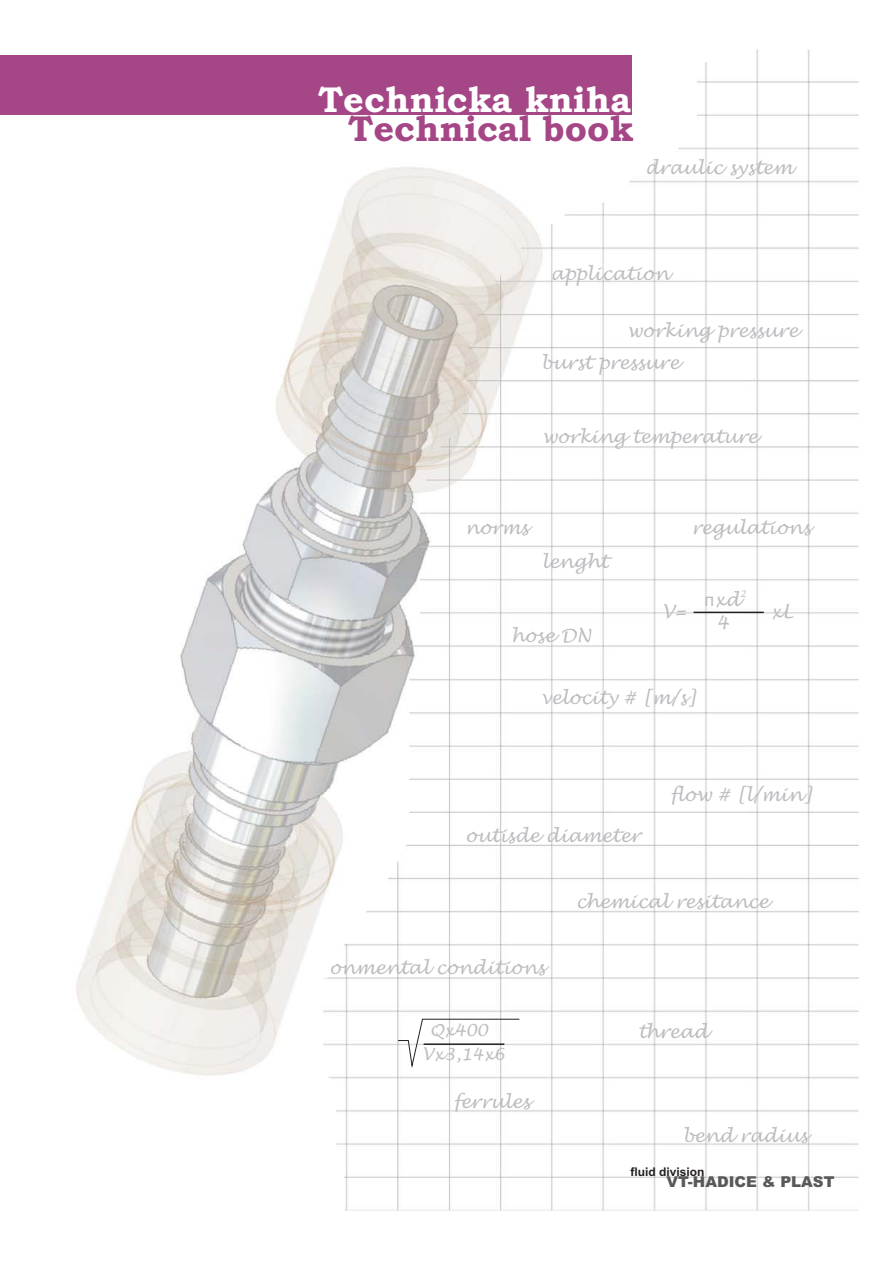
<style>
.page{position:relative;width:893px;height:1263px;background:#fff}
.page>*{position:absolute;margin:0;border:0;box-sizing:border-box;transform-origin:0 0}
.t1{font:36px "Bookman Old Style";color:#fff}
.t2{font:36px "Bookman Old Style";color:#a54686}
.t3{font:italic 18px/32.4px "Lucida Handwriting";color:#bbbdc0}
.t4{font:italic 16.5px/24.9px "Lucida Handwriting";color:#bbbdc0}
.t5{font:900 15px "Arial";color:#58595b}
.t6{font:700 12px "Arial";color:#231f20}
.t7{font:italic 9px "Lucida Handwriting";color:#bbbdc0}
.s1{font-family:"Arial";font-style:normal}
</style>
<div class="page">
<img style="left:76px;top:264px;width:247px;height:812px">
<img style="left:323px;top:50px;width:535px;height:1160px">
<div style="left:0;top:55px;width:631px;height:60px;background:#a54686"></div>
<hr style="left:693px;top:612px;width:71px;height:1px;background:#231f20">
<svg style="left:398px;top:1019px;width:122px;height:48px"></svg>
<hr style="left:424px;top:1043px;width:80px;height:2px;background:#231f20">
<h1 class="t1" style="left:318px;top:86px;width:315px">Technicka kniha</h1>
<h1 class="t2" style="left:348px;top:115px;width:286px">Technical book</h1>
<p class="t3" style="left:645px;top:153px;width:149px">draulic system</p>
<p class="t3" style="left:550px;top:259px;width:120px">application</p>
<p class="t3" style="left:541px;top:316px;width:259px;text-indent:86px">working pressure burst pressure</p>
<p class="t3" style="left:542px;top:422px;width:217px">working temperature</p>
<p class="t3" style="left:465px;top:513px;width:65px">norms</p>
<p class="t3" style="left:691px;top:513px;width:120px">regulations</p>
<p class="t3" style="left:541px;top:547px;width:68px">lenght</p>
<p class="t3" style="left:511px;top:621px;width:82px">hose DN</p>
<p class="t3" style="left:662px;top:597px;width:26px">V=</p>
<p class="t7" style="left:740px;top:589px;width:8px">2</p>
<p class="t3" style="left:704px;top:589px;width:37px;line-height:23.1px;text-align:center"><span class="s1">ï</span>xd<br>4</p>
<p class="t3" style="left:541px;top:683px;width:157px">velocity # [m/s]</p>
<p class="t3" style="left:770px;top:597px;width:24px">xL</p>
<p class="t3" style="left:465px;top:821px;width:176px">outisde diameter</p>
<p class="t3" style="left:670px;top:780px;width:144px">flow # [l/min]</p>
<p class="t3" style="left:329px;top:953px;width:217px">onmental conditions</p>
<p class="t4" style="left:422px;top:1019px;width:84px;text-indent:7px">Qx400<br>Vx3,14x6</p>
<p class="t3" style="left:454px;top:1087px;width:78px">ferrules</p>
<p class="t3" style="left:576px;top:887px;width:194px">chemical resitance</p>
<p class="t3" style="left:638px;top:1017px;width:72px">thread</p>
<p class="t3" style="left:682px;top:1121px;width:127px">bend radius</p>
<p class="t6" style="left:630px;top:1167px;width:75px">fluid division</p>
<p class="t5" style="left:666px;top:1173px;width:170px">VT-HADICE &amp; PLAST</p>
</div>
